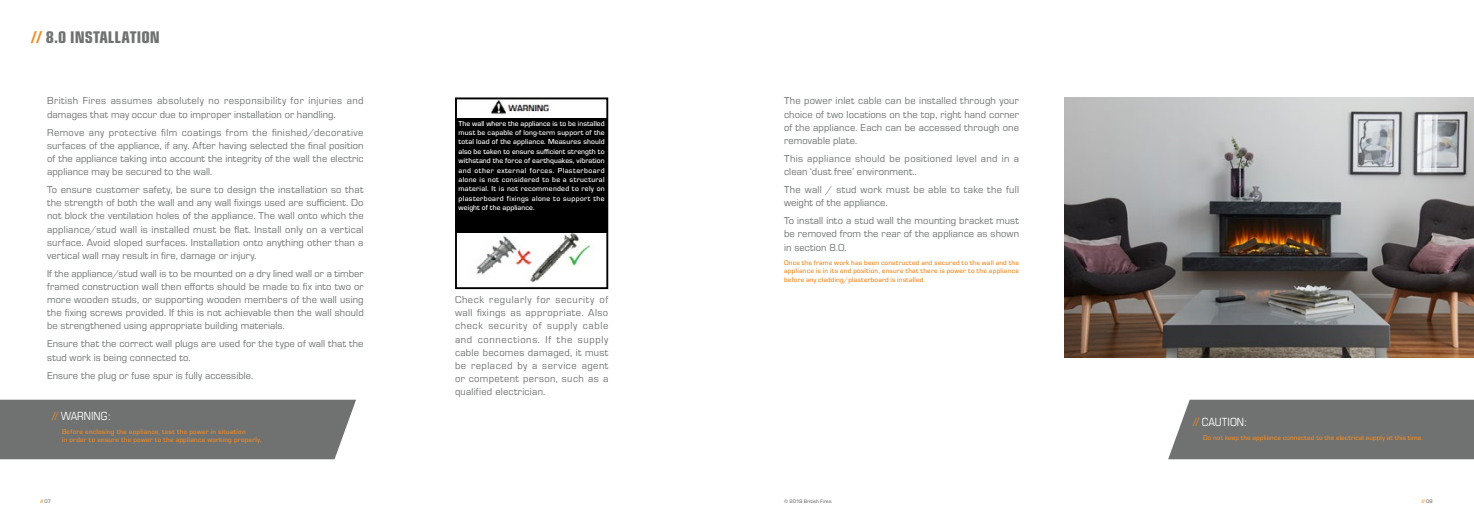
<style>
.page{position:relative;width:1474px;height:521px;background:#fff}
.page>*{position:absolute;margin:0;border:0;box-sizing:border-box;transform-origin:0 0}
.t1{font:17.5px "Eurostile Con Hea";color:#707272}
.t2{font:12.25px "Eurostile Con";color:#fff}
.t3{font:10.5px/13.1px "Eurostile";letter-spacing:.01em;color:#707272;text-align:justify}
.t4{font:10.5px/13.1px "Eurostile";letter-spacing:.035em;color:#707272}
.t5{font:500 7.52px/9.4px "Eurostile";letter-spacing:.045em;color:#fff;text-align:justify}
.t6{font:500 7px/8.8px "Eurostile";letter-spacing:.025em;color:#ee8922;text-align:justify}
.t7{font:500 5.25px "Eurostile";letter-spacing:.01em;color:#707272}
.t8{font:5.25px "Eurostile Con Hea";color:#ee8922}
.s1{color:#ee8922}
.s2{font-family:"Eurostile";font-weight:500;color:#707272}
</style>
<div class="page">
<div style="left:0;top:400px;width:356px;height:59px;background:#707272"></div>
<img style="left:458px;top:100px;width:147px;height:183px">
<div style="left:455px;top:97px;width:153px;height:192px;border:2px solid #000"></div>
<div style="left:456px;top:118px;width:151px;height:114px;background:#000"></div>
<img style="left:1064px;top:97px;width:409px;height:260px">
<div style="left:1168px;top:400px;width:305px;height:59px;background:#707272"></div>
<h1 class="t1" style="left:32px;top:25px;width:130px"><span class="s1">//</span> 8.0 INSTALLATION</h1>
<p class="t4" style="left:47px;top:94px;width:318px">British Fires assumes absolutely no responsibility for injuries and damages that may occur due to improper installation or handling.</p>
<p class="t3" style="left:47px;top:125px;width:318px">Remove any protective film coatings from the finished/decorative surfaces of the appliance, if any. After having selected the final position of the appliance taking into account the integrity of the wall the electric appliance may be secured to the wall.</p>
<p class="t3" style="left:47px;top:183px;width:318px">To ensure customer safety, be sure to design the installation so that the strength of both the wall and any wall fixings used are sufficient. Do not block the ventilation holes of the appliance. The wall onto which the appliance/stud wall is installed must be flat. Install only on a vertical surface. Avoid sloped surfaces. Installation onto anything other than a vertical wall may result in fire, damage or injury.</p>
<p class="t3" style="left:47px;top:266px;width:318px">If the appliance/stud wall is to be mounted on a dry lined wall or a timber framed construction wall then efforts should be made to fix into two or more wooden studs, or supporting wooden members of the wall using the fixing screws provided. If this is not achievable then the wall should be strengthened using appropriate building materials.</p>
<p class="t3" style="left:47px;top:337px;width:318px">Ensure that the correct wall plugs are used for the type of wall that the stud work is being connected to.</p>
<p class="t3" style="left:47px;top:368px;width:208px">Ensure the plug or fuse spur is fully accessible.</p>
<p class="t2" style="left:52px;top:407px;width:60px"><span class="s1">//</span> WARNING:</p>
<p class="t6" style="left:62px;top:426px;width:201px">Before enclosing the appliance, test the power in situation<br>in order to ensure the power to the appliance working properly.</p>
<p class="t5" style="left:458px;top:118px;width:148px">The wall where the appliance is to be installed must be capable of long-term support of the total load of the appliance. Measures should also be taken to ensure sufficient strength to withstand the force of earthquakes, vibration and other external forces. Plasterboard alone is not considered to be a structural material. It is not recommended to rely on plasterboard fixings alone to support the weight of the appliance.</p>
<p class="t3" style="left:455px;top:293px;width:155px">Check regularly for security of wall fixings as appropriate. Also check security of supply cable and connections. If the supply cable becomes damaged, it must be replaced by a service agent or competent person, such as a qualified electrician.</p>
<p class="t3" style="left:784px;top:94px;width:236px">The power inlet cable can be installed through your choice of two locations on the top, right hand corner of the appliance. Each can be accessed through one removable plate.</p>
<p class="t4" style="left:784px;top:151px;width:236px">This appliance should be positioned level and in a clean ‘dust free’ environment..</p>
<p class="t3" style="left:784px;top:183px;width:236px">The wall / stud work must be able to take the full weight of the appliance.</p>
<p class="t3" style="left:784px;top:214px;width:236px">To install into a stud wall the mounting bracket must be removed from the rear of the appliance as shown in section 8.0.</p>
<p class="t6" style="left:784px;top:258px;width:236px">Once the frame work has been constructed and secured to the wall and the appliance is in its end position, ensure that there is power to the appliance before any cladding/plasterboard is installed.</p>
<p class="t2" style="left:1193px;top:413px;width:56px"><span class="s1">//</span> CAUTION:</p>
<p class="t6" style="left:1203px;top:433px;width:221px">Do not keep the appliance connected to the electrical supply at this time.</p>
<p class="t8" style="left:40px;top:497px;width:12px">// <span class="s2">07</span></p>
<p class="t7" style="left:784px;top:497px;width:49px">© 2019 British Fires</p>
<p class="t8" style="left:1421px;top:497px;width:12px">// <span class="s2">08</span></p>
</div>
